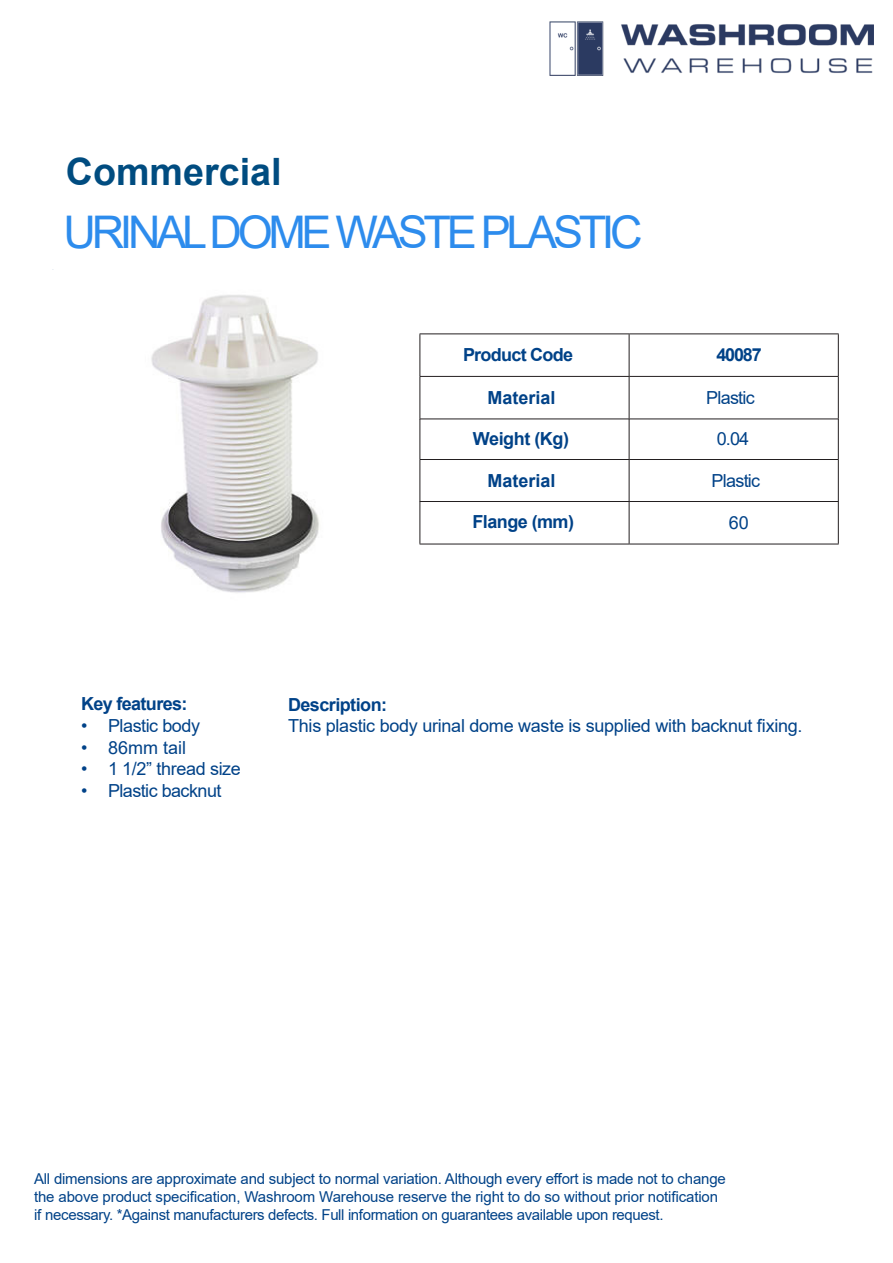
<style>
.page{position:relative;width:893px;height:1263px;background:#fff}
.page>*{position:absolute;margin:0;border:0;box-sizing:border-box;transform-origin:0 0}
.t1{font:45px "Arial";letter-spacing:-.095em;color:#2d8ced}
.t2{font:700 37.65px "Arial";color:#004c80}
.t3{font:18px "Arial";letter-spacing:-.015em;color:#004288}
.t4{font:700 18px "Arial";letter-spacing:-.03em;color:#004288}
.t5{font:700 18px "Arial";color:#004288}
.t6{font:18px "Arial";letter-spacing:-.04em;color:#004288}
.t7{font:15px/18px "Arial";letter-spacing:-.015em;color:#004288}
</style>
<div class="page">
<img style="left:151px;top:295px;width:168px;height:298px">
<hr style="left:420px;top:377px;width:1px;height:42px;background:#231f20">
<hr style="left:629px;top:377px;width:1px;height:42px;background:#231f20">
<hr style="left:838px;top:377px;width:1px;height:42px;background:#231f20">
<hr style="left:420px;top:419px;width:209px;height:1px;background:#231f20">
<hr style="left:629px;top:419px;width:210px;height:1px;background:#231f20">
<hr style="left:420px;top:333px;width:209px;height:1px;background:#231f20">
<hr style="left:420px;top:334px;width:1px;height:42px;background:#231f20">
<hr style="left:629px;top:333px;width:210px;height:1px;background:#231f20">
<hr style="left:629px;top:334px;width:1px;height:42px;background:#231f20">
<hr style="left:838px;top:334px;width:1px;height:42px;background:#231f20">
<hr style="left:420px;top:376px;width:209px;height:1px;background:#231f20">
<hr style="left:629px;top:376px;width:210px;height:1px;background:#231f20">
<hr style="left:420px;top:419px;width:1px;height:40px;background:#231f20">
<hr style="left:629px;top:419px;width:1px;height:40px;background:#231f20">
<hr style="left:838px;top:419px;width:1px;height:40px;background:#231f20">
<hr style="left:420px;top:459px;width:209px;height:1px;background:#231f20">
<hr style="left:420px;top:460px;width:1px;height:42px;background:#231f20">
<hr style="left:629px;top:459px;width:210px;height:1px;background:#231f20">
<hr style="left:629px;top:460px;width:1px;height:42px;background:#231f20">
<hr style="left:838px;top:460px;width:1px;height:42px;background:#231f20">
<hr style="left:420px;top:501px;width:209px;height:1px;background:#231f20">
<hr style="left:420px;top:502px;width:1px;height:42px;background:#231f20">
<hr style="left:629px;top:501px;width:210px;height:1px;background:#231f20">
<hr style="left:629px;top:502px;width:1px;height:42px;background:#231f20">
<hr style="left:838px;top:502px;width:1px;height:42px;background:#231f20">
<hr style="left:420px;top:544px;width:209px;height:1px;background:#231f20">
<hr style="left:629px;top:544px;width:210px;height:1px;background:#231f20">
<img style="left:549px;top:21px;width:324px;height:55px">
<h2 class="t2" style="left:66px;top:157px;width:217px">Commercial</h2>
<h1 class="t1" style="left:64px;top:215px;width:581px">URINALDOME WASTE PLASTIC</h1>
<p class="t4" style="left:463px;top:348px;width:112px">Product Code</p>
<p class="t4" style="left:716px;top:348px;width:47px">40087</p>
<p class="t5" style="left:487px;top:391px;width:70px">Material</p>
<p class="t6" style="left:706px;top:391px;width:50px">Plastic</p>
<p class="t4" style="left:473px;top:432px;width:98px">Weight (Kg)</p>
<p class="t3" style="left:717px;top:432px;width:34px">0.04</p>
<p class="t5" style="left:487px;top:474px;width:70px">Material</p>
<p class="t6" style="left:712px;top:474px;width:50px">Plastic</p>
<p class="t4" style="left:472px;top:514px;width:103px">Flange (mm)</p>
<p class="t3" style="left:729px;top:516px;width:22px">60</p>
<p class="t4" style="left:81px;top:697px;width:108px">Key features:</p>
<p class="t3" style="left:81px;top:719px;width:121px">• Plastic body</p>
<p class="t3" style="left:81px;top:740px;width:107px">• 86mm tail</p>
<p class="t3" style="left:81px;top:762px;width:161px">• 1 1/2” thread size</p>
<p class="t3" style="left:81px;top:784px;width:142px">• Plastic backnut</p>
<p class="t4" style="left:288px;top:698px;width:101px">Description:</p>
<p class="t3" style="left:288px;top:719px;width:516px">This plastic body urinal dome waste is supplied with backnut fixing.</p>
<p class="t7" style="left:34px;top:1171px;width:693px">All dimensions are approximate and subject to normal variation. Although every effort is made not to change the above product specification, Washroom Warehouse reserve the right to do so without prior notification if necessary. *Against manufacturers defects. Full information on guarantees available upon request.</p>
</div>
